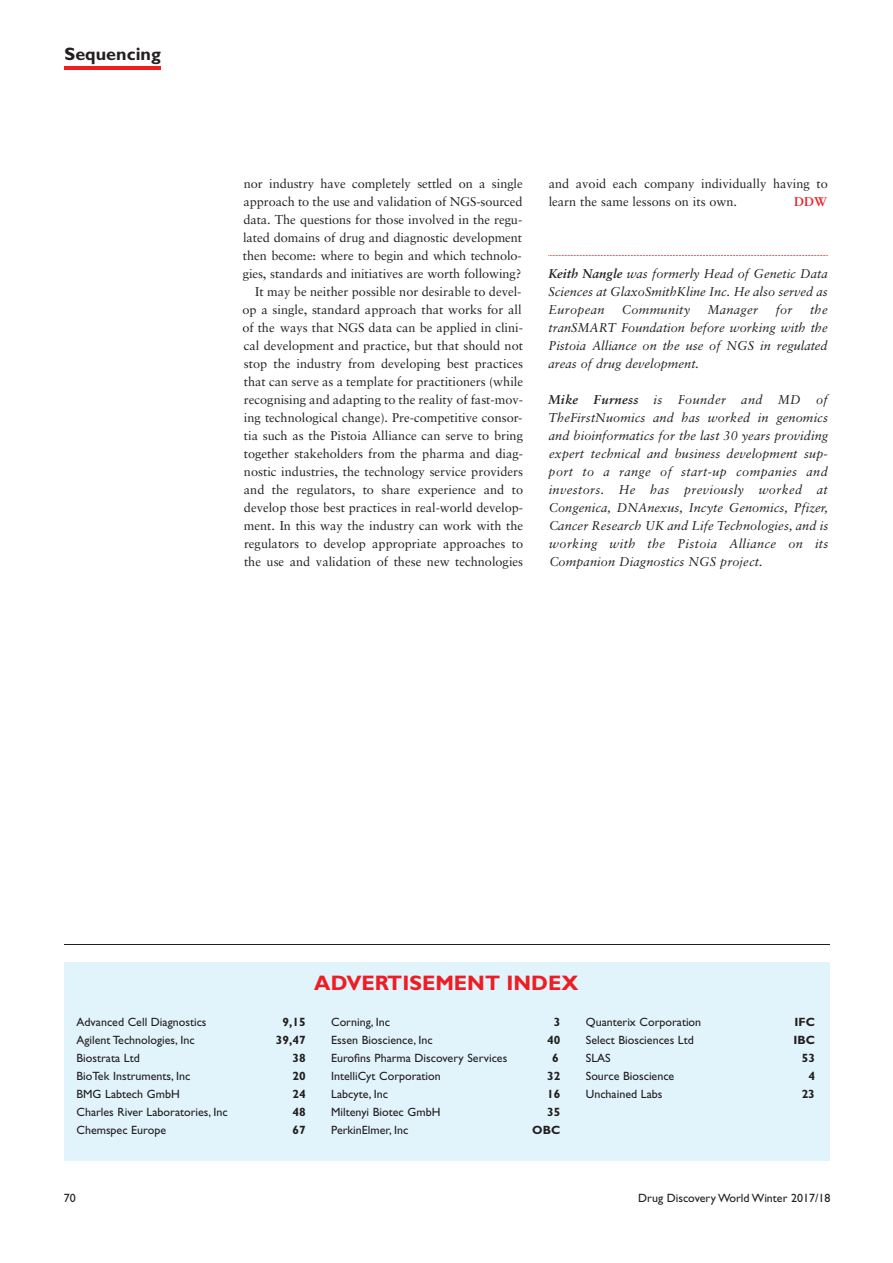
<style>
.page{position:relative;width:893px;height:1263px;background:#fff}
.page>*{position:absolute;margin:0;border:0;box-sizing:border-box;transform-origin:0 0}
.t1{font:700 21px "Gill Sans";color:#ee1d23}
.t2{font:700 18px "Gill Sans";color:#231f20}
.t3{font:12.75px/18px "Sabon";color:#231f20;text-align:right}
.t4{font:italic 12.75px/18px "Sabon";color:#231f20;text-align:justify}
.t5{font:italic 12.75px "Sabon";letter-spacing:.02em;color:#231f20}
.t6{font:700 12.75px "Sabon";color:#ee1d23}
.t7{font:12px "Gill Sans";color:#231f20}
.t8{font:700 12px "Gill Sans";color:#231f20}
.s1{font-weight:700}
</style>
<div class="page">
<hr style="left:65px;top:67px;width:96px;height:3px;background:#ee1d23">
<svg style="left:549px;top:255px;width:279px;height:1px"></svg>
<div style="left:64px;top:962px;width:765px;height:198px;background:#e1f4fc"></div>
<hr style="left:64px;top:944px;width:765px;height:1px;background:#231f20">
<h2 class="t2" style="left:65px;top:47px;width:98px">Sequencing</h2>
<p class="t3" style="left:242px;top:176px;width:282px">nor industry have completely settled on a single approach to the use and validation of NGS-sourced data. The questions for those involved in the regu&shy;lated domains of drug and diagnostic development then become: where to begin and which technolo&shy;gies, standards and initiatives are worth following?<br>It may be neither possible nor desirable to devel&shy;op a single, standard approach that works for all of the ways that NGS data can be applied in clini&shy;cal development and practice, but that should not stop the industry from developing best practices that can serve as a template for practitioners (while recognising and adapting to the reality of fast-mov&shy;ing technological change). Pre-competitive consor&shy;tia such as the Pistoia Alliance can serve to bring together stakeholders from the pharma and diag&shy;nostic industries, the technology service providers and the regulators, to share experience and to develop those best practices in real-world develop&shy;ment. In this way the industry can work with the regulators to develop appropriate approaches to the use and validation of these new technologies</p>
<p class="t3" style="left:549px;top:176px;width:281px;text-align:left">and avoid each company individually having to learn the same lessons on its own.</p>
<p class="t6" style="left:794px;top:196px;width:34px">DDW</p>
<p class="t4" style="left:549px;top:266px;width:281px"><span class="s1">Keith Nangle</span> was formerly Head of Genetic Data Sciences at GlaxoSmithKline Inc. He also served as European</p>
<p class="t4" style="left:548px;top:302px;width:281px;text-indent:262px">the tranSMART Foundation before working with the Pistoia Alliance on the use of NGS in regulated areas of drug development.</p>
<p class="t4" style="left:549px;top:392px;width:281px"><span class="s1">Mike Furness</span> is Founder and MD of TheFirstNuomics and has worked in genomics and bioinformatics for the last 30 years providing expert technical and business development sup&shy;port to a range of start-up companies and investors. He has previously worked at Congenica, DNAnexus, Incyte Genomics, Pfizer, Cancer Research UK and Life Technologies, and is working with the Pistoia Alliance on its Companion Diagnostics NGS project.</p>
<p class="t5" style="left:622px;top:304px;width:70px">Community</p>
<p class="t5" style="left:708px;top:304px;width:52px">Manager</p>
<p class="t4" style="left:776px;top:302px;width:18px">for</p>
<h1 class="t1" style="left:314px;top:975px;width:266px">ADVERTISEMENT INDEX</h1>
<p class="t7" style="left:76px;top:1017px;width:132px">Advanced Cell Diagnostics</p>
<p class="t8" style="left:283px;top:1017px;width:25px">9,15</p>
<p class="t7" style="left:77px;top:1035px;width:120px">Agilent Technologies, Inc</p>
<p class="t8" style="left:276px;top:1035px;width:31px">39,47</p>
<p class="t7" style="left:77px;top:1053px;width:65px">Biostrata Ltd</p>
<p class="t8" style="left:292px;top:1053px;width:15px">38</p>
<p class="t7" style="left:77px;top:1071px;width:115px">BioTek Instruments, Inc</p>
<p class="t8" style="left:292px;top:1071px;width:15px">20</p>
<p class="t7" style="left:77px;top:1089px;width:105px">BMG Labtech GmbH</p>
<p class="t8" style="left:292px;top:1089px;width:15px">24</p>
<p class="t7" style="left:77px;top:1107px;width:153px">Charles River Laboratories, Inc</p>
<p class="t8" style="left:292px;top:1107px;width:15px">48</p>
<p class="t7" style="left:77px;top:1125px;width:91px">Chemspec Europe</p>
<p class="t8" style="left:292px;top:1125px;width:15px">67</p>
<p class="t7" style="left:331px;top:1017px;width:60px">Corning, Inc</p>
<p class="t8" style="left:554px;top:1017px;width:8px">3</p>
<p class="t7" style="left:331px;top:1035px;width:103px">Essen Bioscience, Inc</p>
<p class="t8" style="left:547px;top:1035px;width:15px">40</p>
<p class="t7" style="left:331px;top:1053px;width:178px">Eurofins Pharma Discovery Services</p>
<p class="t8" style="left:552px;top:1053px;width:8px">6</p>
<p class="t7" style="left:331px;top:1071px;width:111px">IntelliCyt Corporation</p>
<p class="t8" style="left:547px;top:1071px;width:15px">32</p>
<p class="t7" style="left:331px;top:1089px;width:58px">Labcyte, Inc</p>
<p class="t8" style="left:547px;top:1089px;width:15px">16</p>
<p class="t7" style="left:331px;top:1107px;width:111px">Miltenyi Biotec GmbH</p>
<p class="t8" style="left:547px;top:1107px;width:15px">35</p>
<p class="t7" style="left:331px;top:1125px;width:79px">PerkinElmer, Inc</p>
<p class="t8" style="left:532px;top:1125px;width:30px">OBC</p>
<p class="t7" style="left:586px;top:1017px;width:117px">Quanterix Corporation</p>
<p class="t8" style="left:794px;top:1017px;width:22px">IFC</p>
<p class="t7" style="left:586px;top:1035px;width:110px">Select Biosciences Ltd</p>
<p class="t8" style="left:793px;top:1035px;width:23px">IBC</p>
<p class="t7" style="left:586px;top:1053px;width:26px">SLAS</p>
<p class="t8" style="left:802px;top:1053px;width:15px">53</p>
<p class="t7" style="left:586px;top:1071px;width:90px">Source Bioscience</p>
<p class="t8" style="left:808px;top:1071px;width:8px">4</p>
<p class="t7" style="left:586px;top:1089px;width:78px">Unchained Labs</p>
<p class="t8" style="left:802px;top:1089px;width:15px">23</p>
<p class="t7" style="left:64px;top:1193px;width:13px">70</p>
<p class="t7" style="left:638px;top:1193px;width:194px">Drug Discovery World Winter 2017/18</p>
</div>
